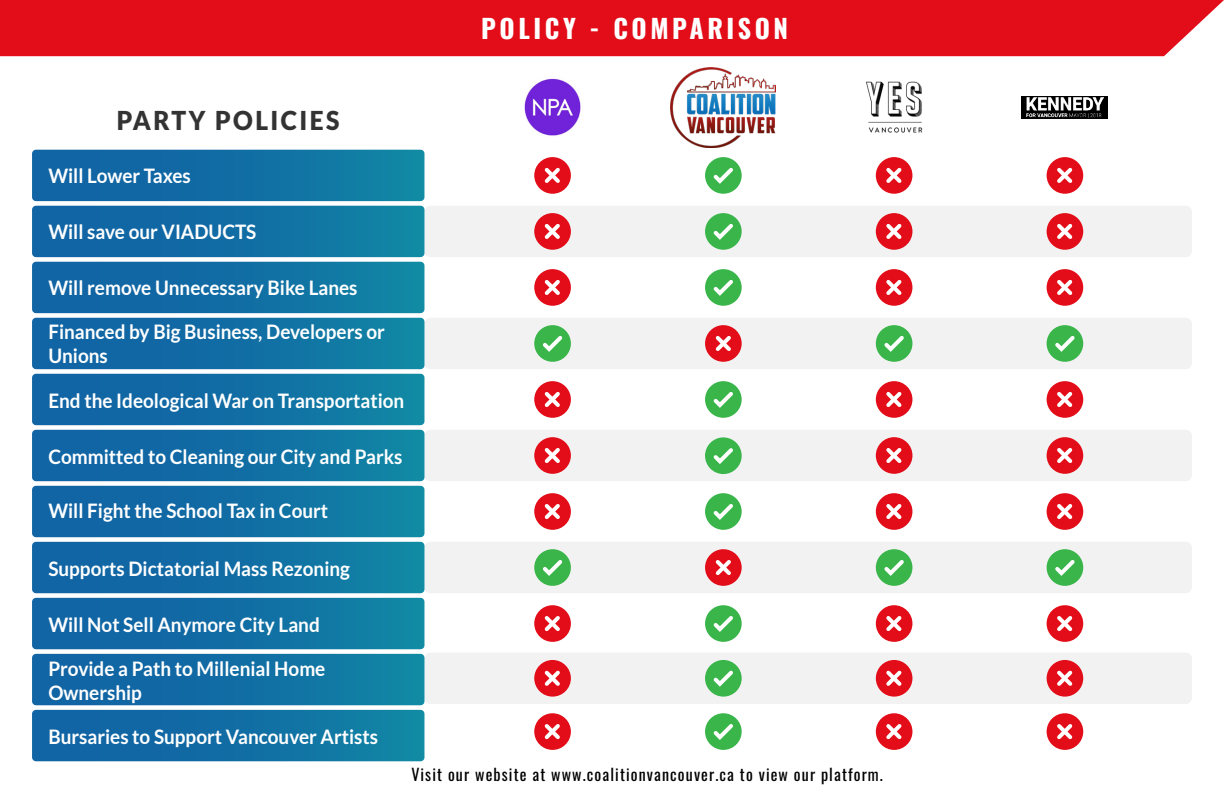
<style>
.page{position:relative;width:1224px;height:792px;background:#fff}
.page>*{position:absolute;margin:0;border:0;box-sizing:border-box;transform-origin:0 0}
.t1{font:700 26px "Oswald";letter-spacing:.135em;color:#fff}
.t2{font:900 26px "Lato";letter-spacing:.1em;color:#333;scale:.95 1}
.t3{font:700 20px/24px "Lato";color:#fff;scale:.95 1}
.t4{font:16px "Oswald";letter-spacing:.07em;color:#000}
</style>
<div class="page">
<div style="left:424px;top:318px;width:768px;height:51px;background:#f2f2f2;border-radius:6px"></div>
<div style="left:424px;top:430px;width:768px;height:51px;background:#f2f2f2;border-radius:6px"></div>
<div style="left:424px;top:542px;width:768px;height:51px;background:#f2f2f2;border-radius:6px"></div>
<div style="left:424px;top:653px;width:768px;height:51px;background:#f2f2f2;border-radius:6px"></div>
<div style="left:424px;top:206px;width:768px;height:51px;background:#f2f2f2;border-radius:6px"></div>
<div style="left:705px;top:437px;width:37px;height:37px;background:#39b54a;border-radius:50%"></div>
<img style="left:671px;top:67px;width:105px;height:81px">
<img style="left:524px;top:78px;width:57px;height:58px">
<div style="left:534px;top:157px;width:37px;height:37px;background:#e20d18;border-radius:50%"></div>
<svg style="left:544px;top:167px;width:16px;height:16px"></svg>
<div style="left:534px;top:213px;width:37px;height:37px;background:#e20d18;border-radius:50%"></div>
<svg style="left:544px;top:223px;width:16px;height:16px"></svg>
<div style="left:534px;top:269px;width:37px;height:37px;background:#e20d18;border-radius:50%"></div>
<svg style="left:544px;top:280px;width:16px;height:15px"></svg>
<div style="left:534px;top:381px;width:37px;height:37px;background:#e20d18;border-radius:50%"></div>
<svg style="left:544px;top:392px;width:16px;height:15px"></svg>
<div style="left:534px;top:437px;width:37px;height:37px;background:#e20d18;border-radius:50%"></div>
<svg style="left:544px;top:448px;width:16px;height:15px"></svg>
<div style="left:534px;top:713px;width:37px;height:37px;background:#e20d18;border-radius:50%"></div>
<svg style="left:544px;top:724px;width:16px;height:16px"></svg>
<div style="left:534px;top:493px;width:37px;height:37px;background:#e20d18;border-radius:50%"></div>
<svg style="left:544px;top:504px;width:16px;height:15px"></svg>
<div style="left:534px;top:605px;width:37px;height:37px;background:#e20d18;border-radius:50%"></div>
<svg style="left:544px;top:616px;width:16px;height:15px"></svg>
<div style="left:534px;top:660px;width:37px;height:37px;background:#e20d18;border-radius:50%"></div>
<svg style="left:544px;top:670px;width:16px;height:16px"></svg>
<div style="left:0;top:0;width:1224px;height:56px;background:#e20d18"></div>
<svg style="left:32px;top:150px;width:392px;height:611px;background:#227aaa"></svg>
<div style="left:1022px;top:96px;width:86px;height:22px;background:#000"></div>
<img style="left:1026px;top:97px;width:77px;height:20px">
<div style="left:705px;top:157px;width:37px;height:37px;background:#39b54a;border-radius:50%"></div>
<div style="left:705px;top:213px;width:37px;height:37px;background:#39b54a;border-radius:50%"></div>
<div style="left:705px;top:269px;width:37px;height:37px;background:#39b54a;border-radius:50%"></div>
<div style="left:705px;top:381px;width:37px;height:37px;background:#39b54a;border-radius:50%"></div>
<div style="left:705px;top:493px;width:37px;height:37px;background:#39b54a;border-radius:50%"></div>
<div style="left:705px;top:549px;width:37px;height:37px;background:#e20d18;border-radius:50%"></div>
<div style="left:705px;top:325px;width:37px;height:37px;background:#e20d18;border-radius:50%"></div>
<div style="left:705px;top:605px;width:37px;height:37px;background:#39b54a;border-radius:50%"></div>
<div style="left:705px;top:660px;width:37px;height:37px;background:#39b54a;border-radius:50%"></div>
<svg style="left:713px;top:168px;width:20px;height:16px"></svg>
<svg style="left:713px;top:224px;width:20px;height:16px"></svg>
<svg style="left:713px;top:280px;width:20px;height:16px"></svg>
<svg style="left:713px;top:392px;width:20px;height:16px"></svg>
<svg style="left:713px;top:504px;width:20px;height:16px"></svg>
<svg style="left:713px;top:448px;width:20px;height:16px"></svg>
<svg style="left:713px;top:616px;width:20px;height:16px"></svg>
<svg style="left:713px;top:670px;width:20px;height:17px"></svg>
<div style="left:705px;top:713px;width:37px;height:37px;background:#39b54a;border-radius:50%"></div>
<svg style="left:713px;top:724px;width:20px;height:16px"></svg>
<svg style="left:715px;top:560px;width:16px;height:15px"></svg>
<svg style="left:715px;top:336px;width:16px;height:15px"></svg>
<img style="left:866px;top:81px;width:57px;height:52px">
<div style="left:534px;top:549px;width:37px;height:37px;background:#39b54a;border-radius:50%"></div>
<svg style="left:543px;top:560px;width:20px;height:16px"></svg>
<div style="left:534px;top:325px;width:37px;height:37px;background:#39b54a;border-radius:50%"></div>
<svg style="left:543px;top:336px;width:20px;height:16px"></svg>
<div style="left:876px;top:157px;width:36px;height:37px;background:#e20d18;border-radius:50%"></div>
<svg style="left:886px;top:167px;width:16px;height:16px"></svg>
<div style="left:876px;top:213px;width:36px;height:37px;background:#e20d18;border-radius:50%"></div>
<svg style="left:886px;top:223px;width:16px;height:16px"></svg>
<div style="left:876px;top:269px;width:36px;height:37px;background:#e20d18;border-radius:50%"></div>
<svg style="left:886px;top:279px;width:16px;height:16px"></svg>
<div style="left:876px;top:381px;width:36px;height:37px;background:#e20d18;border-radius:50%"></div>
<svg style="left:886px;top:392px;width:16px;height:15px"></svg>
<div style="left:876px;top:437px;width:36px;height:37px;background:#e20d18;border-radius:50%"></div>
<svg style="left:886px;top:448px;width:16px;height:15px"></svg>
<div style="left:876px;top:713px;width:36px;height:37px;background:#e20d18;border-radius:50%"></div>
<svg style="left:886px;top:724px;width:16px;height:16px"></svg>
<div style="left:876px;top:493px;width:36px;height:37px;background:#e20d18;border-radius:50%"></div>
<svg style="left:886px;top:504px;width:16px;height:15px"></svg>
<div style="left:876px;top:605px;width:36px;height:37px;background:#e20d18;border-radius:50%"></div>
<svg style="left:886px;top:616px;width:16px;height:16px"></svg>
<div style="left:876px;top:660px;width:36px;height:37px;background:#e20d18;border-radius:50%"></div>
<svg style="left:886px;top:670px;width:16px;height:16px"></svg>
<div style="left:876px;top:549px;width:36px;height:37px;background:#39b54a;border-radius:50%"></div>
<svg style="left:884px;top:560px;width:20px;height:16px"></svg>
<div style="left:876px;top:325px;width:36px;height:37px;background:#39b54a;border-radius:50%"></div>
<svg style="left:884px;top:336px;width:20px;height:16px"></svg>
<div style="left:1047px;top:157px;width:36px;height:37px;background:#e20d18;border-radius:50%"></div>
<svg style="left:1057px;top:167px;width:16px;height:16px"></svg>
<div style="left:1047px;top:213px;width:36px;height:37px;background:#e20d18;border-radius:50%"></div>
<svg style="left:1057px;top:223px;width:16px;height:16px"></svg>
<div style="left:1047px;top:269px;width:36px;height:37px;background:#e20d18;border-radius:50%"></div>
<svg style="left:1057px;top:280px;width:16px;height:15px"></svg>
<div style="left:1047px;top:381px;width:36px;height:37px;background:#e20d18;border-radius:50%"></div>
<svg style="left:1057px;top:392px;width:16px;height:15px"></svg>
<div style="left:1047px;top:437px;width:36px;height:37px;background:#e20d18;border-radius:50%"></div>
<svg style="left:1057px;top:448px;width:16px;height:15px"></svg>
<div style="left:1047px;top:713px;width:36px;height:37px;background:#e20d18;border-radius:50%"></div>
<svg style="left:1057px;top:724px;width:16px;height:16px"></svg>
<div style="left:1047px;top:493px;width:36px;height:37px;background:#e20d18;border-radius:50%"></div>
<svg style="left:1057px;top:504px;width:16px;height:15px"></svg>
<div style="left:1047px;top:605px;width:36px;height:37px;background:#e20d18;border-radius:50%"></div>
<svg style="left:1057px;top:616px;width:16px;height:15px"></svg>
<div style="left:1047px;top:660px;width:36px;height:37px;background:#e20d18;border-radius:50%"></div>
<svg style="left:1057px;top:670px;width:16px;height:16px"></svg>
<div style="left:1047px;top:549px;width:36px;height:37px;background:#39b54a;border-radius:50%"></div>
<svg style="left:1055px;top:560px;width:20px;height:16px"></svg>
<div style="left:1047px;top:325px;width:36px;height:37px;background:#39b54a;border-radius:50%"></div>
<svg style="left:1055px;top:336px;width:20px;height:16px"></svg>
<h1 class="t1" style="left:481px;top:15px;width:308px">POLICY - COMPARISON</h1>
<h1 class="t2" style="left:117px;top:105px;width:236px">PARTY POLICIES</h1>
<p class="t3" style="left:48px;top:164px;width:151px">Will Lower Taxes</p>
<p class="t3" style="left:48px;top:220px;width:221px">Will save our VIADUCTS</p>
<p class="t3" style="left:48px;top:276px;width:327px">Will remove Unnecessary Bike Lanes</p>
<p class="t3" style="left:48px;top:320px;width:356px">Financed by Big Business, Developers or<br>Unions</p>
<p class="t3" style="left:48px;top:388px;width:376px">End the Ideological War on Transportation</p>
<p class="t3" style="left:48px;top:444px;width:374px">Committed to Cleaning our City and Parks</p>
<p class="t3" style="left:48px;top:498px;width:296px">Will Fight the School Tax in Court</p>
<p class="t3" style="left:48px;top:556px;width:319px">Supports Dictatorial Mass Rezoning</p>
<p class="t3" style="left:48px;top:612px;width:287px">Will Not Sell Anymore City Land</p>
<p class="t3" style="left:48px;top:656px;width:293px">Provide a Path to Millenial Home<br>Ownership</p>
<p class="t3" style="left:48px;top:724px;width:349px">Bursaries to Support Vancouver Artists</p>
<p class="t4" style="left:411px;top:760px;width:473px">Visit our website at www.coalitionvancouver.ca to view our platform.</p>
</div>
